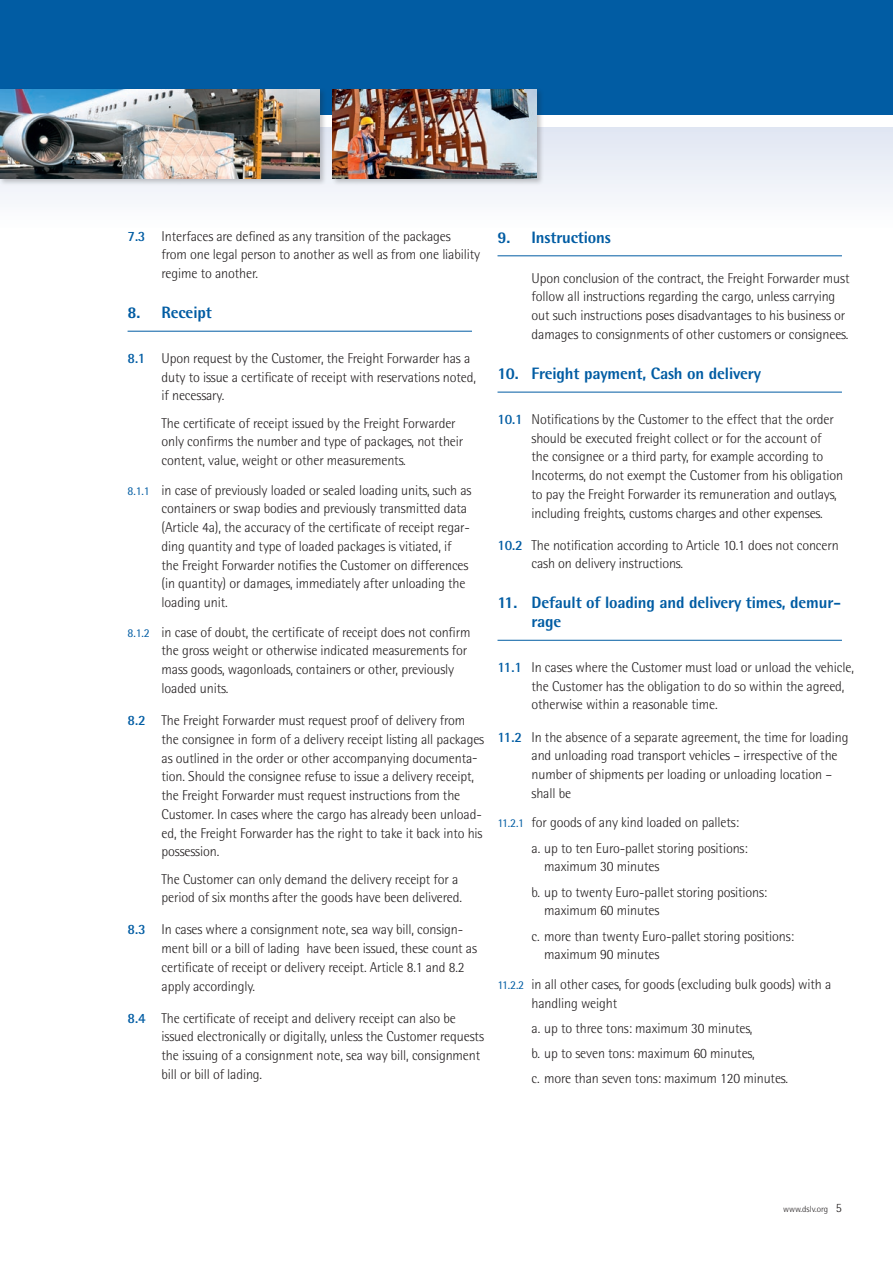
<style>
.page{position:relative;width:893px;height:1263px;background:#fff}
.page>*{position:absolute;margin:0;border:0;box-sizing:border-box;transform-origin:0 0}
.t1{font:800 16.5px/18.8px "Rotis Semi Sans";letter-spacing:-.01em;color:#015ca3}
.t2{font:300 14.25px/18.8px "Rotis Semi Sans";letter-spacing:-.01em;color:#231f20}
.t3{font:300 9px "Rotis Semi Sans";color:#231f20}
.s1{font-weight:700;color:#015ca3}
.s2{font-weight:400;font-size:12px;color:#015ca3}
.s3{font-size:12.75px}
</style>
<div class="page">
<div style="left:0;top:128px;width:893px;height:102px;background:linear-gradient(to bottom,#e0e6f2,#fefefe)"></div>
<div style="left:0;top:0;width:893px;height:115px;background:#015ca3"></div>
<div style="left:331px;top:88px;width:213px;height:98px;background:#231f20;opacity:.25"></div>
<img style="left:333px;top:89px;width:204px;height:90px">
<div style="left:0;top:88px;width:327px;height:98px;background:#231f20;opacity:.25"></div>
<img style="left:0;top:89px;width:320px;height:90px">
<hr style="left:128px;top:331px;width:344px;height:1px;background:#015ca3">
<hr style="left:497px;top:255px;width:345px;height:1px;background:#015ca3">
<hr style="left:497px;top:392px;width:345px;height:1px;background:#015ca3">
<hr style="left:497px;top:640px;width:345px;height:1px;background:#015ca3">
<p class="t2" style="left:162px;top:226px;width:320px;text-indent:-34px"><span class="s1">7.3</span> Interfaces are defined as any transition of the packages<br>from one legal person to another as well as from one liability regime to another.</p>
<p class="t1" style="left:128px;top:303px;width:86px">8. Receipt</p>
<p class="t2" style="left:162px;top:349px;width:316px;text-indent:-34px"><span class="s1">8.1</span> Upon request by the Customer, the Freight Forwarder has a duty to issue a certificate of receipt with reservations noted, if necessary.</p>
<p class="t2" style="left:162px;top:413px;width:303px">The certificate of receipt issued by the Freight Forwarder only confirms the number and type of packages, not their content, value, weight or other measurements.</p>
<p class="t2" style="left:162px;top:480px;width:311px;text-indent:-34px"><span class="s2">8.1.1</span> in case of previously loaded or sealed loading units, such as containers or swap bodies and previously transmitted data (Article 4a), the accuracy of the certificate of receipt regar&shy;ding quantity and type of loaded packages is vitiated, if the Freight Forwarder notifies the Customer on differences (in quantity) or damages, immediately after unloading the loading unit.</p>
<p class="t2" style="left:162px;top:622px;width:310px;text-indent:-34px"><span class="s2">8.1.2</span> in case of doubt, the certificate of receipt does not confirm the gross weight or otherwise indicated measurements for mass goods, wagonloads, containers or other, previously loaded units.</p>
<p class="t2" style="left:162px;top:711px;width:324px;text-indent:-34px"><span class="s1">8.2</span> The Freight Forwarder must request proof of delivery from the consignee in form of a delivery receipt listing all packages as outlined in the order or other accompanying documenta&shy;tion. Should the consignee refuse to issue a delivery receipt, the Freight Forwarder must request instructions from the Customer. In cases where the cargo has already been unload&shy;ed, the Freight Forwarder has the right to take it back into his possession.</p>
<p class="t2" style="left:162px;top:869px;width:302px">The Customer can only demand the delivery receipt for a period of six months after the goods have been delivered.</p>
<p class="t2" style="left:162px;top:920px;width:317px;text-indent:-34px"><span class="s1">8.3</span> In cases where a consignment note, sea way bill, consign&shy;ment bill or a bill of lading have been issued, these count as certificate of receipt or delivery receipt. Article 8.1 and 8.2 apply accordingly.</p>
<p class="t2" style="left:162px;top:1008px;width:324px;text-indent:-34px"><span class="s1">8.4</span> The certificate of receipt and delivery receipt can also be issued electronically or digitally, unless the Customer requests the issuing of a consignment note, sea way bill, consignment bill or bill of lading.</p>
<p class="t1" style="left:497px;top:227px;width:115px">9. Instructions</p>
<p class="t2" style="left:531px;top:268px;width:319px">Upon conclusion of the contract, the Freight Forwarder must follow all instructions regarding the cargo, unless carrying out such instructions poses disadvantages to his business or damages to consignments of other customers or consignees.</p>
<p class="t1" style="left:497px;top:364px;width:265px">10. Freight payment, Cash on delivery</p>
<p class="t2" style="left:531px;top:410px;width:313px;text-indent:-34px"><span class="s1">10.1</span> Notifications by the Customer to the effect that the order should be executed freight collect or for the account of<br>the consignee or a third party, for example according to Incoterms, do not exempt the Customer from his obligation to pay the Freight Forwarder its remuneration and outlays, including freights, customs charges and other expenses.</p>
<p class="t2" style="left:531px;top:535px;width:309px;text-indent:-34px"><span class="s1">10.2</span> The notification according to Article 10.1 does not concern cash on delivery instructions.</p>
<p class="t1" style="left:531px;top:593px;width:311px;text-indent:-34px">11. Default of loading and delivery times, demur&shy;rage</p>
<p class="t2" style="left:531px;top:658px;width:324px;text-indent:-34px"><span class="s1">11.1</span> In cases where the Customer must load or unload the vehicle, the Customer has the obligation to do so within the agreed, otherwise within a reasonable time.</p>
<p class="t2" style="left:531px;top:727px;width:319px;text-indent:-34px"><span class="s1">11.2</span> In the absence of a separate agreement, the time for loading and unloading road transport vehicles – irrespective of the number of shipments per loading or unloading location – shall be</p>
<p class="t2" style="left:531px;top:810px;width:218px;line-height:25.2px;text-indent:-34px"><span class="s2">11.2.1</span> for goods of any kind loaded on pallets: a. up to ten Euro-pallet storing positions:</p>
<p class="t2" style="left:531px;top:854px;width:237px;line-height:25.2px;text-indent:13px">maximum 30 minutes<br>b. up to twenty Euro-pallet storing positions:</p>
<p class="t2" style="left:531px;top:898px;width:264px;line-height:25.2px;text-indent:13px">maximum 60 minutes<br>c. more than twenty Euro-pallet storing positions:</p>
<p class="t2" style="left:497px;top:940px;width:335px;line-height:29.5px;text-indent:47px">maximum 90 minutes<br><span class="s2">11.2.2</span> in all other cases, for goods (excluding bulk goods) with a</p>
<p class="t2" style="left:531px;top:990px;width:258px;line-height:25.2px">handling weight<br>a. up to three tons: maximum 30 minutes,<br>b. up to seven tons: maximum 60 minutes,<br>c. more than seven tons: maximum 120 minutes.</p>
<p class="t3" style="left:783px;top:1204px;width:60px">www.dslv.org <span class="s3">5</span></p>
</div>
